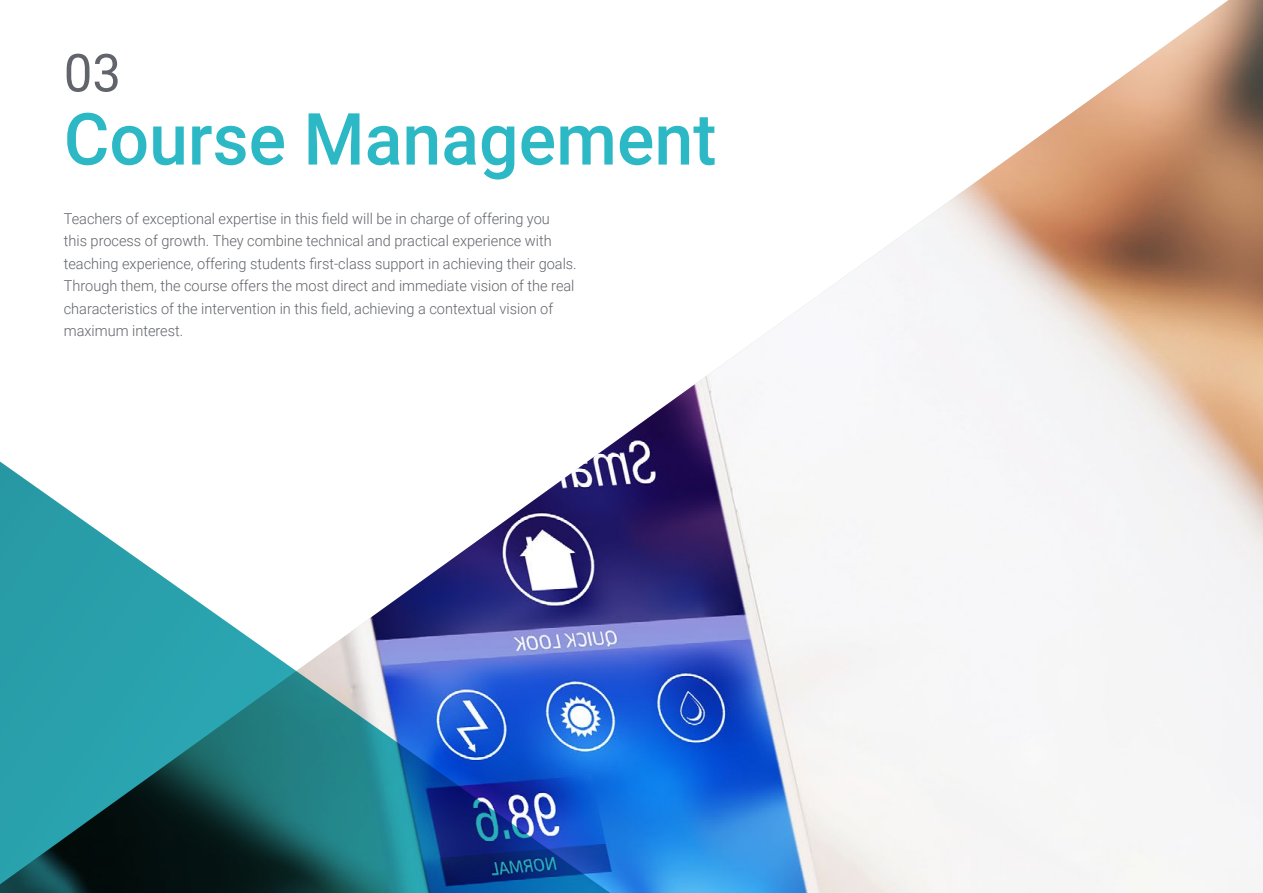
<style>
.page{position:relative;width:1263px;height:893px;background:#fff}
.page>*{position:absolute;margin:0;border:0;box-sizing:border-box;transform-origin:0 0}
.t1{font:500 72px "Roboto";color:#2db8c5}
.t2{font:52.5px "Roboto";color:#61646a}
.t3{font:300 15px/22.5px "Roboto";color:#61646a}
</style>
<div class="page">
<img style="left:609px;top:0;width:654px;height:893px">
<svg style="left:0;top:446px;width:640px;height:447px"></svg>
<h2 class="t2" style="left:64px;top:36px;width:59px">03</h2>
<h1 class="t1" style="left:64px;top:89px;width:654px">Course Management</h1>
<p class="t3" style="left:64px;top:207px;width:514px">Teachers of exceptional expertise in this field will be in charge of offering you this process of growth. They combine technical and practical experience with teaching experience, offering students first-class support in achieving their goals.<br>Through them, the course offers the most direct and immediate vision of the real characteristics of the intervention in this field, achieving a contextual vision of maximum interest.</p>
</div>
